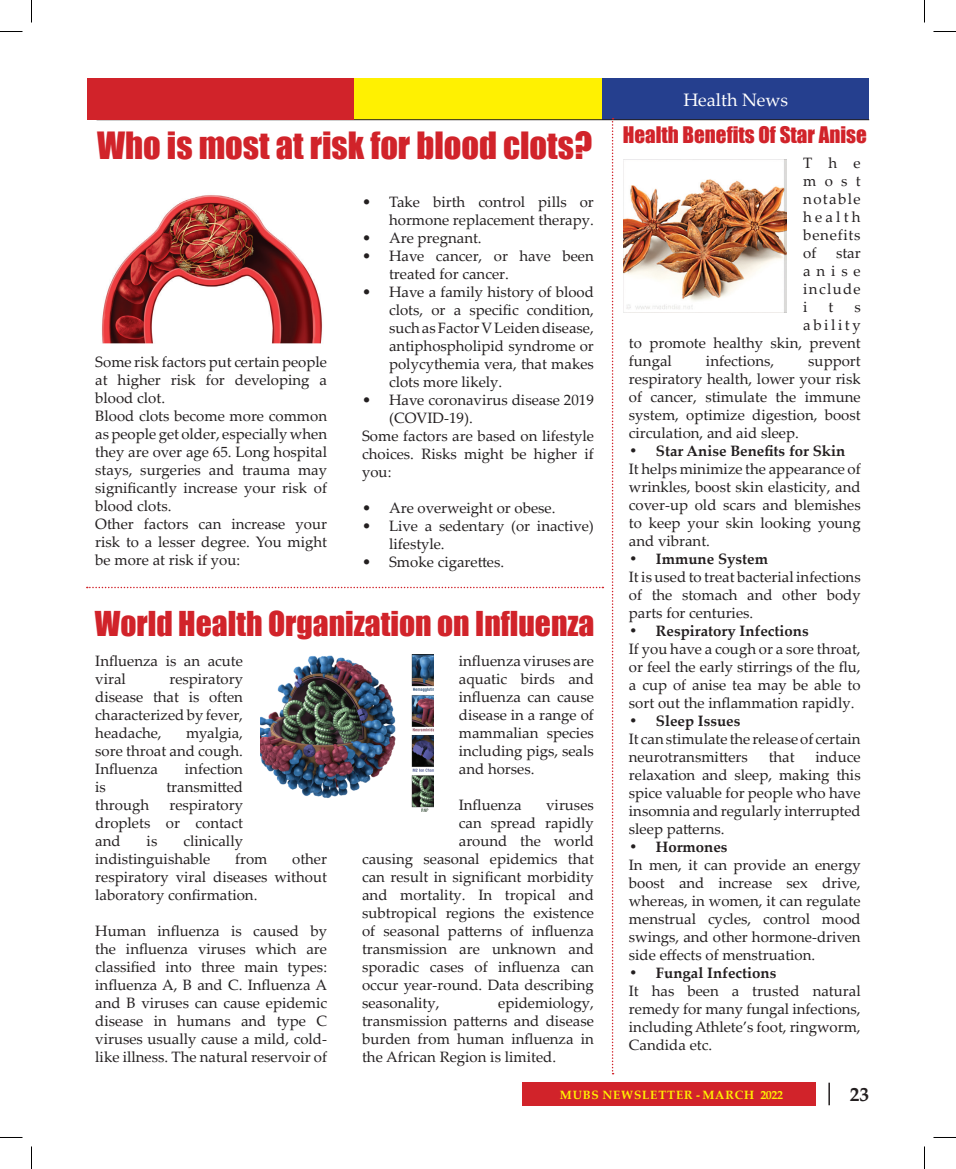
<style>
.page{position:relative;width:956px;height:1169px;background:#fff}
.page>*{position:absolute;margin:0;border:0;box-sizing:border-box;transform-origin:0 0}
.t1{font:34.5px "Impact";color:#d1232a}
.t2{font:31.5px "Impact";color:#d1232a}
.t3{font:21px "Impact";color:#d1232a}
.t4{font:700 19.5px "Palatino Linotype";color:#231f20}
.t5{font:18px "Palatino Linotype";color:#fff}
.t6{font:15px/18px "Palatino Linotype";color:#231f20;text-align:justify}
.t7{font:700 15px "Palatino Linotype";color:#231f20}
.t8{font:15px "Palatino Linotype";letter-spacing:.17em;color:#231f20}
.t9{font:700 12px "Palatino Linotype";letter-spacing:.07em;color:#fff101}
</style>
<div class="page">
<hr style="left:828px;top:1082px;width:2px;height:23px;background:#231f20">
<div style="left:522px;top:1082px;width:293px;height:24px;background:#d1232a"></div>
<div style="left:354px;top:78px;width:248px;height:41px;background:#fff101"></div>
<div style="left:602px;top:78px;width:267px;height:41px;background:#253f8e"></div>
<hr style="left:97px;top:119px;width:772px;height:1px;background:#231f20">
<div style="left:87px;top:78px;width:267px;height:41px;background:#d1232a"></div>
<img style="left:102px;top:195px;width:220px;height:148px">
<img style="left:260px;top:654px;width:173px;height:157px">
<svg style="left:87px;top:587px;width:516px;height:1px"></svg>
<img style="left:623px;top:159px;width:163px;height:153px">
<svg style="left:612px;top:118px;width:2px;height:956px"></svg>
<svg style="left:0;top:31px;width:22px;height:1px"></svg>
<svg style="left:933px;top:31px;width:23px;height:1px"></svg>
<svg style="left:0;top:1137px;width:22px;height:1px"></svg>
<svg style="left:933px;top:1137px;width:23px;height:1px"></svg>
<svg style="left:31px;top:0;width:1px;height:23px"></svg>
<svg style="left:31px;top:1146px;width:1px;height:23px"></svg>
<svg style="left:924px;top:0;width:1px;height:23px"></svg>
<svg style="left:924px;top:1146px;width:1px;height:23px"></svg>
<h1 class="t1" style="left:97px;top:119px;width:497px">Who is most at risk for blood clots?</h1>
<p class="t6" style="left:95px;top:352px;width:233px;text-align:left">Some risk factors put certain people at higher risk for developing a blood clot.<br>Blood clots become more common as people get older, especially when they are over age 65. Long hospital stays, surgeries and trauma may significantly increase your risk of blood clots.<br>Other factors can increase your risk to a lesser degree. You might be more at risk if you:</p>
<p class="t6" style="left:362px;top:192px;width:233px;text-align:right">• Take birth control pills or hormone replacement therapy.</p>
<p class="t6" style="left:362px;top:228px;width:121px">• Are pregnant.</p>
<p class="t6" style="left:389px;top:246px;width:206px;text-indent:-27px">• Have cancer, or have been treated for cancer.</p>
<p class="t6" style="left:389px;top:282px;width:206px;text-indent:-27px">• Have a family history of blood clots, or a specific condition, such as Factor V Leiden disease, antiphospholipid syndrome or polycythemia vera, that makes clots more likely.</p>
<p class="t6" style="left:362px;top:390px;width:233px">• Have coronavirus disease 2019</p>
<p class="t6" style="left:389px;top:408px;width:85px">(COVID-19).</p>
<p class="t6" style="left:362px;top:426px;width:233px">Some factors are based on lifestyle</p>
<p class="t6" style="left:362px;top:444px;width:233px">choices. Risks might be higher if</p>
<p class="t6" style="left:362px;top:462px;width:31px">you:</p>
<p class="t6" style="left:362px;top:498px;width:195px">• Are overweight or obese.</p>
<p class="t6" style="left:389px;top:516px;width:206px;text-indent:-27px">• Live a sedentary (or inactive) lifestyle.</p>
<p class="t6" style="left:362px;top:552px;width:144px">• Smoke cigarettes.</p>
<h2 class="t2" style="left:95px;top:599px;width:501px">World Health Organization on Influenza</h2>
<p class="t6" style="left:95px;top:651px;width:149px">Influenza is an acute viral</p>
<p class="t6" style="left:459px;top:651px;width:137px">influenza viruses are aquatic birds and influenza can cause disease in a range of mammalian species including pigs, seals and horses.</p>
<p class="t6" style="left:459px;top:795px;width:64px">Influenza</p>
<p class="t6" style="left:546px;top:795px;width:49px">viruses</p>
<p class="t6" style="left:459px;top:813px;width:137px">can spread rapidly</p>
<p class="t6" style="left:459px;top:831px;width:137px">around the world</p>
<p class="t6" style="left:362px;top:849px;width:233px">causing seasonal epidemics that</p>
<p class="t6" style="left:362px;top:867px;width:233px">can result in significant morbidity</p>
<p class="t6" style="left:362px;top:885px;width:233px">and mortality. In tropical and</p>
<p class="t6" style="left:362px;top:903px;width:233px">subtropical regions the existence</p>
<p class="t6" style="left:362px;top:921px;width:233px">of seasonal patterns of influenza</p>
<p class="t6" style="left:362px;top:939px;width:233px">transmission are unknown and</p>
<p class="t6" style="left:362px;top:957px;width:233px">sporadic cases of influenza can</p>
<p class="t6" style="left:362px;top:975px;width:233px">occur year-round. Data describing</p>
<p class="t6" style="left:362px;top:993px;width:79px">seasonality,</p>
<p class="t6" style="left:95px;top:669px;width:149px;text-indent:74px">respiratory disease that is often characterized by fever, headache,</p>
<p class="t6" style="left:95px;top:723px;width:149px;text-indent:91px">myalgia, sore throat and cough.<br>Influenza</p>
<p class="t6" style="left:185px;top:759px;width:60px">infection</p>
<p class="t6" style="left:95px;top:777px;width:12px">is</p>
<p class="t6" style="left:166px;top:777px;width:78px">transmitted</p>
<p class="t6" style="left:95px;top:795px;width:55px">through</p>
<p class="t6" style="left:95px;top:795px;width:149px;text-indent:74px">respiratory droplets or contact and</p>
<p class="t6" style="left:95px;top:831px;width:149px;text-indent:88px">clinically indistinguishable</p>
<p class="t6" style="left:147px;top:831px;width:12px">is</p>
<p class="t6" style="left:235px;top:849px;width:34px">from</p>
<p class="t6" style="left:95px;top:849px;width:233px;text-indent:197px">other respiratory viral diseases without laboratory confirmation.</p>
<p class="t6" style="left:95px;top:921px;width:233px">Human influenza is caused by the influenza viruses which are classified into three main types: influenza A, B and C. Influenza A and B viruses can cause epidemic disease in humans and type C viruses usually cause a mild, cold&shy;like illness. The natural reservoir of</p>
<p class="t6" style="left:362px;top:993px;width:233px;text-indent:136px">epidemiology, transmission patterns and disease burden from human influenza in the African Region is limited.</p>
<p class="t5" style="left:683px;top:87px;width:106px">Health News</p>
<h3 class="t3" style="left:623px;top:118px;width:245px">Health Benefits Of Star Anise</h3>
<p class="t6" style="left:803px;top:153px;width:59px">The most notable health benefits of</p>
<p class="t6" style="left:803px;top:243px;width:59px;text-indent:33px">star anise include i</p>
<p class="t6" style="left:828px;top:297px;width:6px">t</p>
<p class="t6" style="left:854px;top:297px;width:8px">s</p>
<p class="t8" style="left:803px;top:314px;width:59px">ability</p>
<p class="t6" style="left:629px;top:333px;width:233px">to promote healthy skin, prevent</p>
<p class="t6" style="left:629px;top:351px;width:44px">fungal</p>
<p class="t6" style="left:706px;top:351px;width:70px">infections,</p>
<p class="t6" style="left:629px;top:351px;width:233px;text-indent:179px">support respiratory health, lower your risk of cancer, stimulate the immune system, optimize digestion, boost circulation, and aid sleep.</p>
<p class="t7" style="left:629px;top:440px;width:218px">• Star Anise Benefits for Skin</p>
<p class="t6" style="left:629px;top:459px;width:233px">It helps minimize the appearance of wrinkles, boost skin elasticity, and cover-up old scars and blemishes to keep your skin looking young and vibrant.</p>
<p class="t7" style="left:629px;top:548px;width:141px">• Immune System</p>
<p class="t6" style="left:629px;top:567px;width:233px">It is used to treat bacterial infections of the stomach and other body parts for centuries.</p>
<p class="t7" style="left:629px;top:620px;width:181px">• Respiratory Infections</p>
<p class="t6" style="left:629px;top:639px;width:233px">If you have a cough or a sore throat, or feel the early stirrings of the flu, a cup of anise tea may be able to sort out the inflammation rapidly.</p>
<p class="t7" style="left:629px;top:710px;width:113px">• Sleep Issues</p>
<p class="t6" style="left:629px;top:729px;width:233px">It can stimulate the release of certain neurotransmitters</p>
<p class="t6" style="left:629px;top:747px;width:233px;text-indent:187px">induce relaxation and sleep, making this spice valuable for people who have insomnia and regularly interrupted sleep patterns.</p>
<p class="t7" style="left:629px;top:836px;width:100px">• Hormones</p>
<p class="t6" style="left:629px;top:855px;width:233px">In men, it can provide an energy boost and increase sex drive, whereas, in women, it can regulate menstrual cycles, control mood swings, and other hormone-driven side effects of menstruation.</p>
<p class="t7" style="left:629px;top:962px;width:149px">• Fungal Infections</p>
<p class="t6" style="left:629px;top:981px;width:233px">It has been a trusted natural remedy for many fungal infections, including Athlete’s foot, ringworm, Candida etc.</p>
<p class="t6" style="left:769px;top:747px;width:28px">that</p>
<p class="t9" style="left:560px;top:1085px;width:225px">MUBS NEWSLETTER - MARCH 2022</p>
<h3 class="t4" style="left:850px;top:1080px;width:21px">23</h3>
</div>
